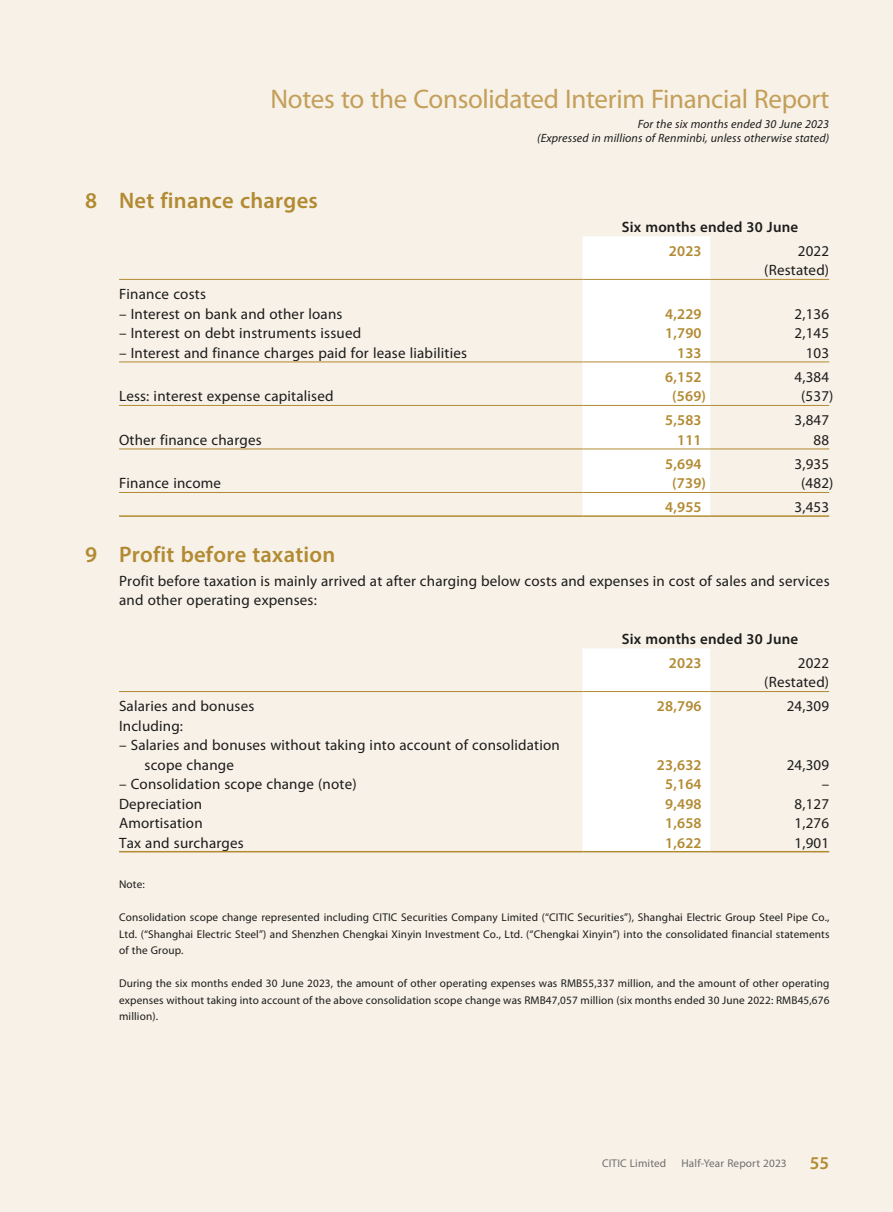
<style>
.page{position:relative;width:893px;height:1212px;background:#f7f1e7}
.page>*{position:absolute;margin:0;border:0;box-sizing:border-box;transform-origin:0 0}
.t1{font:27px "Myriad Pro";letter-spacing:-.01em;color:#c39f5a}
.t2{font:600 22.5px "Myriad Pro";letter-spacing:.01em;color:#b28a32}
.t3{font:600 18px "Myriad Pro";color:#b28a32}
.t4{font:15px/19.5px "Myriad Pro";letter-spacing:.015em;color:#1c1c1b;text-align:right}
.t5{font:600 15px "Myriad Pro";letter-spacing:.01em;color:#b28a32}
.t6{font:600 15px "Myriad Pro";letter-spacing:.01em;color:#1c1c1b}
.t7{font:italic 12px/13.5px "Myriad Pro";letter-spacing:.01em;color:#1c1c1b;text-align:right}
.t8{font:11.25px/16.5px "Myriad Pro";letter-spacing:.015em;color:#1c1c1b;text-align:justify}
.t9{font:11.25px "Myriad Pro";letter-spacing:.015em;color:#6f6f6f}
</style>
<div class="page">
<div style="left:583px;top:236px;width:127px;height:279px;background:#fff"></div>
<hr style="left:119px;top:279px;width:464px;height:1px;background:#b28a32">
<hr style="left:583px;top:279px;width:127px;height:1px;background:#b28a32">
<hr style="left:710px;top:279px;width:119px;height:1px;background:#b28a32">
<hr style="left:119px;top:361px;width:464px;height:1px;background:#b28a32">
<hr style="left:583px;top:361px;width:127px;height:1px;background:#b28a32">
<hr style="left:710px;top:361px;width:119px;height:1px;background:#b28a32">
<hr style="left:119px;top:405px;width:464px;height:1px;background:#b28a32">
<hr style="left:583px;top:405px;width:127px;height:1px;background:#b28a32">
<hr style="left:710px;top:405px;width:119px;height:1px;background:#b28a32">
<hr style="left:119px;top:449px;width:464px;height:1px;background:#b28a32">
<hr style="left:583px;top:449px;width:127px;height:1px;background:#b28a32">
<hr style="left:710px;top:449px;width:119px;height:1px;background:#b28a32">
<hr style="left:119px;top:492px;width:464px;height:1px;background:#b28a32">
<hr style="left:583px;top:492px;width:127px;height:1px;background:#b28a32">
<hr style="left:710px;top:492px;width:119px;height:1px;background:#b28a32">
<hr style="left:119px;top:515px;width:464px;height:2px;background:#b28a32">
<hr style="left:583px;top:515px;width:127px;height:2px;background:#b28a32">
<hr style="left:710px;top:515px;width:119px;height:2px;background:#b28a32">
<div style="left:583px;top:648px;width:127px;height:203px;background:#fff"></div>
<hr style="left:119px;top:691px;width:464px;height:1px;background:#b28a32">
<hr style="left:583px;top:691px;width:127px;height:1px;background:#b28a32">
<hr style="left:710px;top:691px;width:119px;height:1px;background:#b28a32">
<hr style="left:119px;top:851px;width:464px;height:1px;background:#b28a32">
<hr style="left:583px;top:851px;width:127px;height:1px;background:#b28a32">
<hr style="left:710px;top:851px;width:119px;height:1px;background:#b28a32">
<h1 class="t1" style="left:271px;top:84px;width:560px">Notes to the Consolidated Interim Financial Report</h1>
<h2 class="t2" style="left:85px;top:186px;width:234px">8 Net finance charges</h2>
<p class="t7" style="left:537px;top:118px;width:294px">For the six months ended 30 June 2023<br>(Expressed in millions of Renminbi, unless otherwise stated)</p>
<p class="t6" style="left:622px;top:217px;width:178px">Six months ended 30 June</p>
<p class="t5" style="left:669px;top:241px;width:34px">2023</p>
<p class="t4" style="left:764px;top:241px;width:66px">2022 (Restated)</p>
<p class="t4" style="left:119px;top:285px;width:88px">Finance costs</p>
<p class="t4" style="left:119px;top:304px;width:225px">– Interest on bank and other loans</p>
<p class="t5" style="left:665px;top:304px;width:38px">4,229</p>
<p class="t4" style="left:794px;top:304px;width:36px">2,136</p>
<p class="t4" style="left:119px;top:324px;width:244px">– Interest on debt instruments issued</p>
<p class="t5" style="left:665px;top:324px;width:38px">1,790</p>
<p class="t4" style="left:794px;top:324px;width:36px">2,145</p>
<p class="t4" style="left:119px;top:343px;width:349px">– Interest and finance charges paid for lease liabilities</p>
<p class="t5" style="left:677px;top:343px;width:26px">133</p>
<p class="t4" style="left:806px;top:343px;width:25px">103</p>
<p class="t5" style="left:665px;top:367px;width:38px">6,152</p>
<p class="t4" style="left:794px;top:367px;width:36px">4,384</p>
<p class="t4" style="left:119px;top:387px;width:216px">Less: interest expense capitalised</p>
<p class="t5" style="left:672px;top:387px;width:35px">(569)</p>
<p class="t4" style="left:801px;top:387px;width:34px">(537)</p>
<p class="t5" style="left:665px;top:411px;width:38px">5,583</p>
<p class="t4" style="left:794px;top:411px;width:36px">3,847</p>
<p class="t4" style="left:119px;top:430px;width:144px">Other finance charges</p>
<p class="t5" style="left:677px;top:430px;width:26px">111</p>
<p class="t4" style="left:814px;top:430px;width:17px">88</p>
<p class="t5" style="left:665px;top:454px;width:38px">5,694</p>
<p class="t4" style="left:794px;top:454px;width:36px">3,935</p>
<p class="t4" style="left:119px;top:474px;width:104px">Finance income</p>
<p class="t5" style="left:672px;top:474px;width:35px">(739)</p>
<p class="t4" style="left:801px;top:474px;width:34px">(482)</p>
<p class="t5" style="left:665px;top:498px;width:38px">4,955</p>
<p class="t4" style="left:794px;top:498px;width:36px">3,453</p>
<h2 class="t2" style="left:85px;top:540px;width:252px">9 Profit before taxation</h2>
<p class="t4" style="left:119px;top:571px;width:712px;text-align:left">Profit before taxation is mainly arrived at after charging below costs and expenses in cost of sales and services and other operating expenses:</p>
<p class="t6" style="left:622px;top:629px;width:178px">Six months ended 30 June</p>
<p class="t5" style="left:669px;top:653px;width:34px">2023</p>
<p class="t4" style="left:764px;top:653px;width:66px">2022 (Restated)</p>
<p class="t4" style="left:119px;top:697px;width:137px">Salaries and bonuses</p>
<p class="t5" style="left:657px;top:697px;width:46px">28,796</p>
<p class="t4" style="left:787px;top:697px;width:44px">24,309</p>
<p class="t4" style="left:119px;top:716px;width:65px">Including:</p>
<p class="t4" style="left:145px;top:736px;width:417px;text-align:left;text-indent:-26px">– Salaries and bonuses without taking into account of consolidation scope change</p>
<p class="t5" style="left:657px;top:755px;width:46px">23,632</p>
<p class="t4" style="left:787px;top:755px;width:44px">24,309</p>
<p class="t4" style="left:119px;top:775px;width:239px">– Consolidation scope change (note)</p>
<p class="t5" style="left:665px;top:775px;width:38px">5,164</p>
<p class="t4" style="left:822px;top:775px;width:9px">–</p>
<p class="t4" style="left:119px;top:794px;width:85px">Depreciation</p>
<p class="t5" style="left:665px;top:794px;width:38px">9,498</p>
<p class="t4" style="left:794px;top:794px;width:36px">8,127</p>
<p class="t4" style="left:119px;top:814px;width:85px">Amortisation</p>
<p class="t5" style="left:665px;top:814px;width:38px">1,658</p>
<p class="t4" style="left:794px;top:814px;width:36px">1,276</p>
<p class="t4" style="left:119px;top:833px;width:126px">Tax and surcharges</p>
<p class="t5" style="left:665px;top:833px;width:38px">1,622</p>
<p class="t4" style="left:794px;top:833px;width:36px">1,901</p>
<p class="t8" style="left:119px;top:877px;width:27px">Note:</p>
<p class="t8" style="left:119px;top:910px;width:712px">Consolidation scope change represented including CITIC Securities Company Limited (“CITIC Securities”), Shanghai Electric Group Steel Pipe Co., Ltd. (“Shanghai Electric Steel”) and Shenzhen Chengkai Xinyin Investment Co., Ltd. (“Chengkai Xinyin”) into the consolidated financial statements of the Group.</p>
<p class="t8" style="left:119px;top:976px;width:712px">During the six months ended 30 June 2023, the amount of other operating expenses was RMB55,337 million, and the amount of other operating expenses without taking into account of the above consolidation scope change was RMB47,057 million (six months ended 30 June 2022: RMB45,676 million).</p>
<p class="t9" style="left:602px;top:1157px;width:66px">CITIC Limited</p>
<p class="t9" style="left:681px;top:1157px;width:107px">Half-Year Report 2023</p>
<p class="t3" style="left:810px;top:1151px;width:21px">55</p>
</div>
